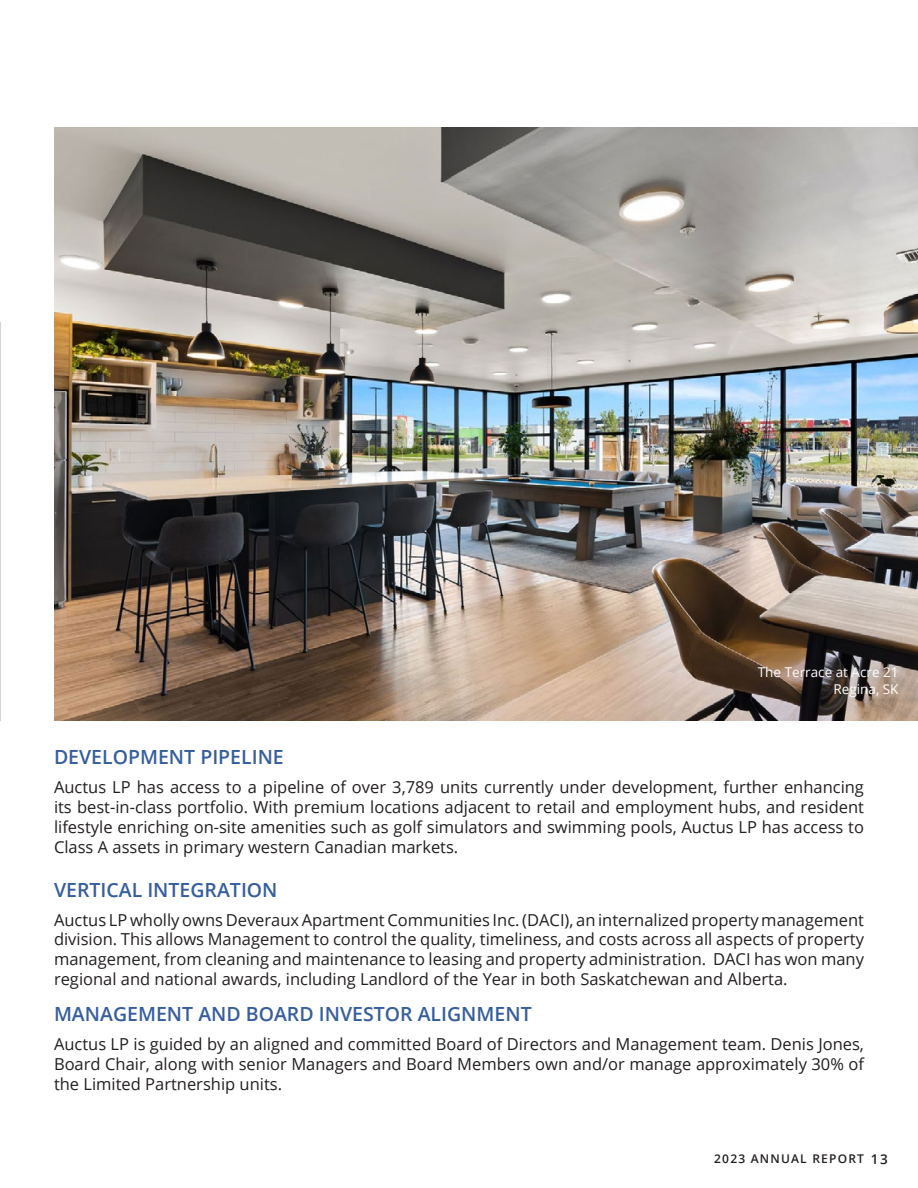
<style>
.page{position:relative;width:918px;height:1188px;background:#fff}
.page>*{position:absolute;margin:0;border:0;box-sizing:border-box;transform-origin:0 0}
.t1{font:600 19.5px "Open Sans";color:#365e9d}
.t2{font:16.5px/19.8px "Open Sans";color:#231f20;text-align:justify}
.t3{font:13.5px/16.2px "Open Sans";color:#fff;text-align:right}
.t4{font:600 12px "Open Sans";letter-spacing:.1em;color:#231f20}
.s1{font-size:13.5px}
</style>
<div class="page">
<hr style="left:0;top:322px;width:1px;height:398px;background:#d1d3d4">
<img style="left:54px;top:127px;width:864px;height:593px">
<p class="t1" style="left:54px;top:744px;width:231px">DEVELOPMENT PIPELINE</p>
<p class="t3" style="left:758px;top:664px;width:142px">The Terrace at Acre 21<br>Regina, SK</p>
<p class="t2" style="left:54px;top:777px;width:812px">Auctus LP has access to a pipeline of over 3,789 units currently under development, further enhancing its best-in-class portfolio. With premium locations adjacent to retail and employment hubs, and resident lifestyle enriching on-site amenities such as golf simulators and swimming pools, Auctus LP has access to Class A assets in primary western Canadian markets.</p>
<p class="t1" style="left:54px;top:876px;width:225px">VERTICAL INTEGRATION</p>
<p class="t2" style="left:54px;top:909px;width:812px">Auctus LP wholly owns Deveraux Apartment Communities Inc. (DACI), an internalized property management division. This allows Management to control the quality, timeliness, and costs across all aspects of property management, from cleaning and maintenance to leasing and property administration. DACI has won many regional and national awards, including Landlord of the Year in both Saskatchewan and Alberta.</p>
<p class="t1" style="left:54px;top:1001px;width:479px">MANAGEMENT AND BOARD INVESTOR ALIGNMENT</p>
<p class="t2" style="left:54px;top:1034px;width:812px">Auctus LP is guided by an aligned and committed Board of Directors and Management team. Denis Jones, Board Chair, along with senior Managers and Board Members own and/or manage approximately 30% of the Limited Partnership units.</p>
<p class="t4" style="left:714px;top:1151px;width:175px">2023 ANNUAL REPORT <span class="s1">13</span></p>
</div>
